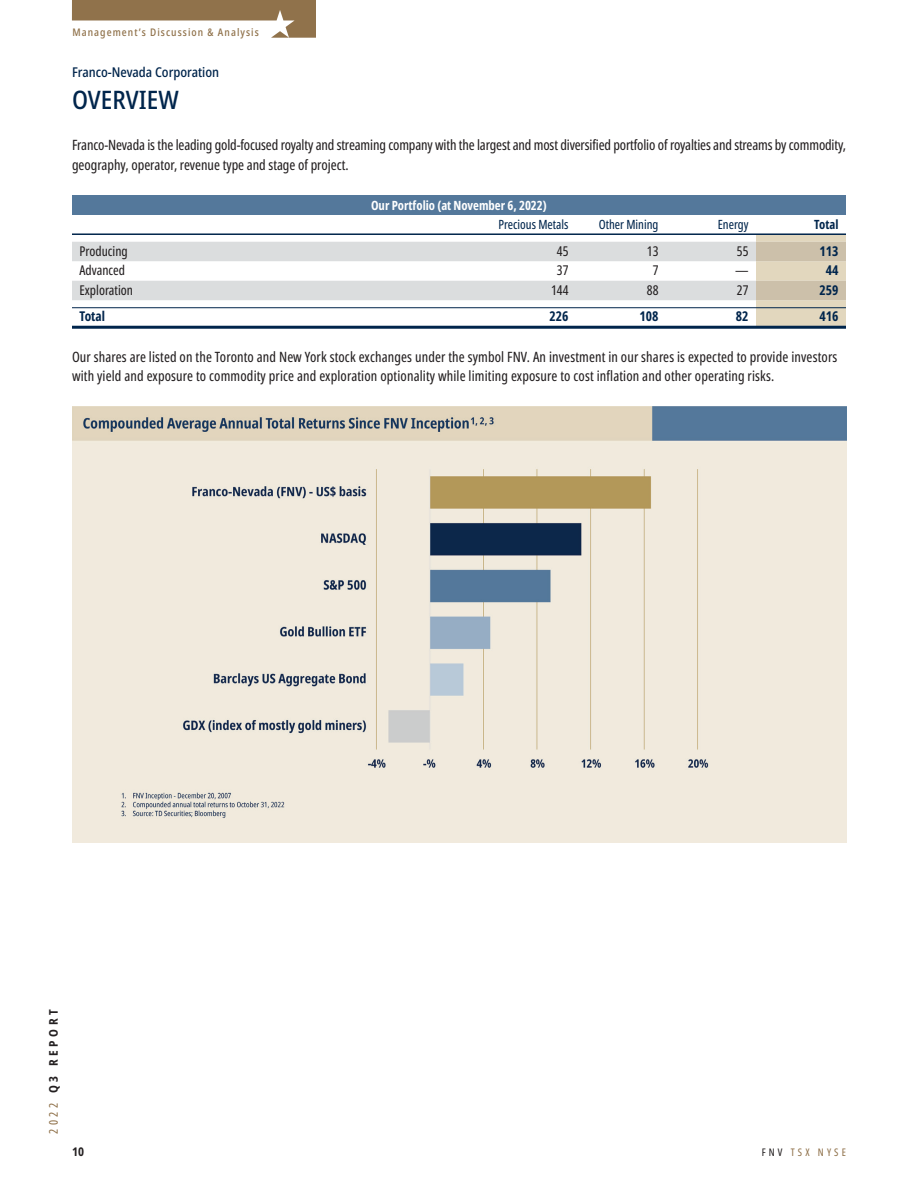
<style>
.page{position:relative;width:918px;height:1188px;background:#fff}
.page>*{position:absolute;margin:0;border:0;box-sizing:border-box;transform-origin:0 0}
.Title_Style{font:500 condensed 25.5px "Noto Sans";color:#00254c}
.Body_Copy_-_Extra_Co{font:extra-condensed 14.25px/19.5px "Noto Sans";letter-spacing:.01em;color:#231f20}
.Body_Copy_-_Extra_Co-2{font:extra-condensed 14.25px/19.5px "Noto Sans";letter-spacing:-.01em;color:#231f20}
.Table_Content_Body{font:extra-condensed 13.5px "Noto Sans";color:#231f20}
.Franco_Nevada_Corpor{font:500 condensed 13.5px "Noto Sans";color:#00254c}
.Table_Content_Number{font:extra-condensed 13.5px "Noto Sans";color:#231f20}
.Table_Content_-_Summ{font:700 extra-condensed 13.5px "Noto Sans";color:#00254c}
.Table_Content_Number-2{font:700 extra-condensed 13.5px "Noto Sans";color:#00254c}
.t1{font:extra-condensed 12.75px "Noto Sans";color:#00254c}
.Table_Content_Headin{font:700 extra-condensed 12.75px "Noto Sans";color:#fff}
.t2{font:700 extra-condensed 12.75px "Noto Sans";color:#00254c}
.t3{font:700 condensed 12px "Noto Sans";letter-spacing:.3em;color:#231f20}
.t4{font:500 condensed 10.5px "Noto Sans";letter-spacing:.1em;color:#90724b}
.t5{font:extra-condensed 10.5px "Noto Sans";letter-spacing:.3em;color:#90724b}
.s1{font-weight:400;font-stretch:extra-condensed;color:#90724b}
.s2{color:#231f20}
</style>
<div class="page">
<svg style="left:72px;top:0;width:244px;height:38px"></svg>
<div style="left:72px;top:195px;width:774px;height:20px;background:#54789b"></div>
<svg style="left:72px;top:235px;width:774px;height:91px"></svg>
<hr style="left:72px;top:326px;width:414px;height:3px;background:#00254c">
<hr style="left:486px;top:326px;width:90px;height:3px;background:#00254c">
<hr style="left:576px;top:326px;width:90px;height:3px;background:#00254c">
<hr style="left:666px;top:326px;width:90px;height:3px;background:#00254c">
<hr style="left:756px;top:326px;width:90px;height:3px;background:#00254c">
<hr style="left:72px;top:307px;width:414px;height:1px;background:#00254c">
<hr style="left:486px;top:307px;width:90px;height:1px;background:#00254c">
<hr style="left:576px;top:307px;width:90px;height:1px;background:#00254c">
<hr style="left:666px;top:307px;width:90px;height:1px;background:#00254c">
<hr style="left:756px;top:307px;width:90px;height:1px;background:#00254c">
<hr style="left:72px;top:233px;width:414px;height:2px;background:#00254c">
<hr style="left:486px;top:233px;width:90px;height:2px;background:#00254c">
<hr style="left:576px;top:233px;width:90px;height:2px;background:#00254c">
<hr style="left:666px;top:233px;width:90px;height:2px;background:#00254c">
<hr style="left:756px;top:233px;width:90px;height:2px;background:#00254c">
<img style="left:72px;top:406px;width:774px;height:436px">
<p class="t4" style="left:72px;top:25px;width:188px">Management’s Discussion &amp; Analysis</p>
<p class="Franco_Nevada_Corpor" style="left:72px;top:63px;width:149px">Franco-Nevada Corporation</p>
<p class="Title_Style" style="left:72px;top:82px;width:108px">OVERVIEW</p>
<p class="Body_Copy_-_Extra_Co-2" style="left:72px;top:136px;width:776px">Franco-Nevada is the leading gold-focused royalty and streaming company with the largest and most diversified portfolio of royalties and streams by commodity, geography, operator, revenue type and stage of project.</p>
<p class="Table_Content_Headin" style="left:371px;top:196px;width:177px">Our Portfolio (at November 6, 2022)</p>
<p class="t1" style="left:498px;top:216px;width:72px">Precious Metals</p>
<p class="t1" style="left:599px;top:216px;width:61px">Other Mining</p>
<p class="t1" style="left:718px;top:216px;width:32px">Energy</p>
<p class="t2" style="left:814px;top:216px;width:26px">Total</p>
<p class="Table_Content_Body" style="left:80px;top:241px;width:50px">Producing</p>
<p class="Table_Content_Number" style="left:557px;top:241px;width:13px">45</p>
<p class="Table_Content_Number" style="left:647px;top:241px;width:13px">13</p>
<p class="Table_Content_Number" style="left:737px;top:241px;width:13px">55</p>
<p class="Table_Content_Number-2" style="left:820px;top:241px;width:20px">113</p>
<p class="Table_Content_Body" style="left:80px;top:261px;width:47px">Advanced</p>
<p class="Table_Content_Number" style="left:557px;top:261px;width:13px">37</p>
<p class="Table_Content_Number" style="left:653px;top:261px;width:7px">7</p>
<p class="Table_Content_Number" style="left:735px;top:261px;width:15px">—</p>
<p class="Table_Content_Number-2" style="left:826px;top:260px;width:14px">44</p>
<p class="Table_Content_Body" style="left:80px;top:280px;width:55px">Exploration</p>
<p class="Table_Content_Number" style="left:551px;top:280px;width:19px">144</p>
<p class="Table_Content_Number" style="left:647px;top:280px;width:13px">88</p>
<p class="Table_Content_Number" style="left:737px;top:280px;width:13px">27</p>
<p class="Table_Content_Number-2" style="left:820px;top:280px;width:20px">259</p>
<p class="Table_Content_-_Summ" style="left:80px;top:306px;width:27px">Total</p>
<p class="Table_Content_-_Summ" style="left:550px;top:306px;width:20px">226</p>
<p class="Table_Content_-_Summ" style="left:640px;top:306px;width:20px">108</p>
<p class="Table_Content_-_Summ" style="left:736px;top:306px;width:14px">82</p>
<p class="Table_Content_-_Summ" style="left:820px;top:306px;width:20px">416</p>
<p class="Body_Copy_-_Extra_Co" style="left:72px;top:347px;width:767px">Our shares are listed on the Toronto and New York stock exchanges under the symbol FNV. An investment in our shares is expected to provide investors with yield and exposure to commodity price and exploration optionality while limiting exposure to cost inflation and other operating risks.</p>
<p class="t3" style="left:45px;top:1134px;width:126px;rotate:-90deg"><span class="s1">2022</span> Q3 REPORT</p>
<p class="t3" style="left:72px;top:1143px;width:13px">10</p>
<p class="t5" style="left:762px;top:1145px;width:86px"><span class="s2">FNV</span> TSX NYSE</p>
</div>
